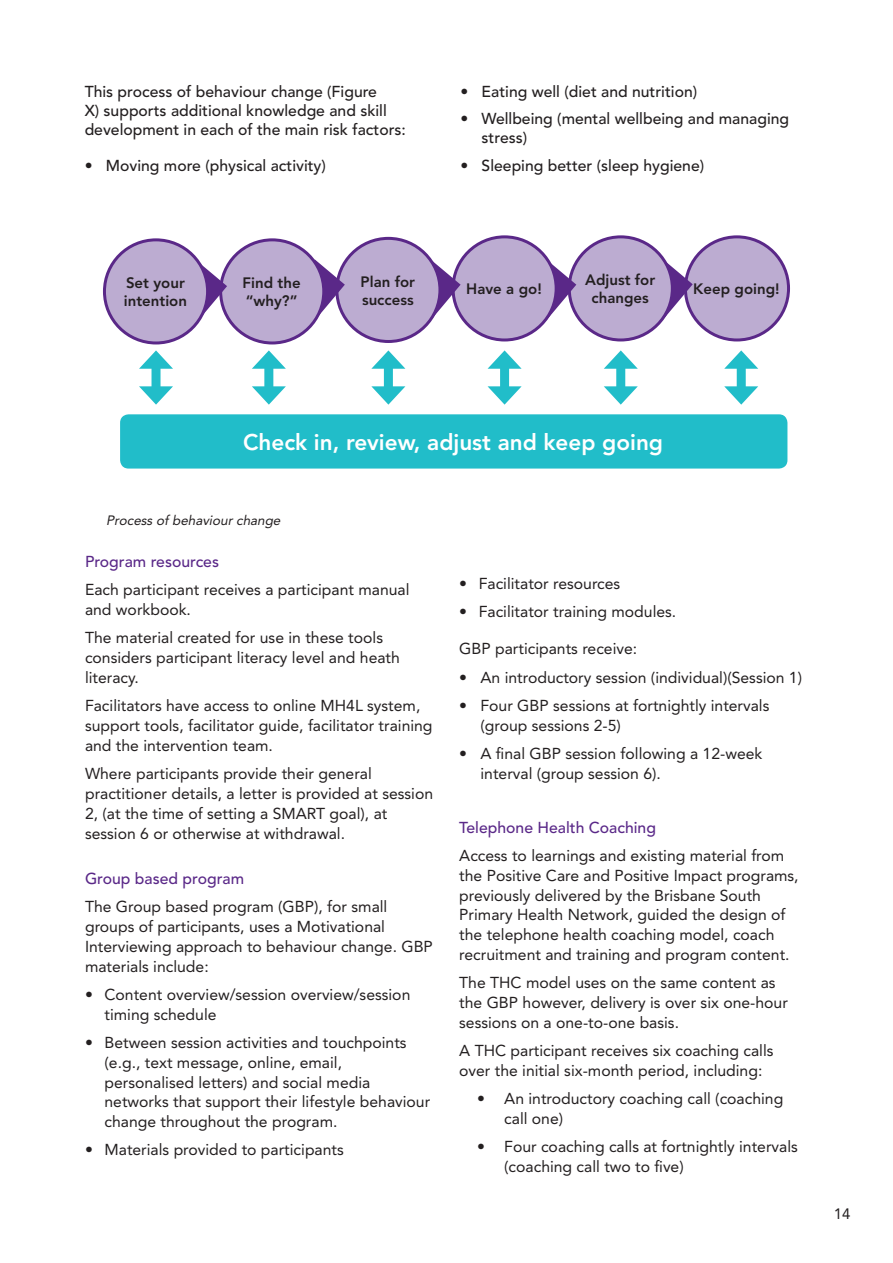
<style>
.page{position:relative;width:893px;height:1263px;background:#fff}
.page>*{position:absolute;margin:0;border:0;box-sizing:border-box;transform-origin:0 0}
.t1{font:800 22.5px "Avenir LT Std";color:#fff}
.t2{font:15.75px/19.8px "Avenir LT Std";color:#231f20}
.t3{font:500 15.75px/18.9px "Avenir LT Std";color:#231f20}
.t4{font:500 15.75px "Avenir LT Std";color:#5a2888}
.t5{font:800 15px/18px "Avenir LT Std";color:#231f20}
.t6{font:15px "Avenir LT Std";color:#231f20}
.t7{font:italic 13.5px "Avenir LT Std";color:#231f20}
</style>
<div class="page">
<div style="left:685px;top:237px;width:103px;height:103px;background:#bcacd1;border-radius:50%"></div>
<div style="left:684px;top:235px;width:106px;height:106px;border:3px solid #5a2888;border-radius:50%"></div>
<svg style="left:663px;top:259px;width:30px;height:61px"></svg>
<div style="left:569px;top:237px;width:103px;height:103px;background:#bcacd1;border-radius:50%"></div>
<div style="left:568px;top:235px;width:106px;height:106px;border:3px solid #5a2888;border-radius:50%"></div>
<svg style="left:546px;top:259px;width:30px;height:61px"></svg>
<div style="left:453px;top:237px;width:103px;height:103px;background:#bcacd1;border-radius:50%"></div>
<div style="left:451px;top:235px;width:107px;height:106px;border:3px solid #5a2888;border-radius:50%"></div>
<svg style="left:430px;top:259px;width:31px;height:61px"></svg>
<div style="left:337px;top:238px;width:103px;height:103px;background:#bcacd1;border-radius:50%"></div>
<div style="left:335px;top:237px;width:106px;height:106px;border:3px solid #5a2888;border-radius:50%"></div>
<div style="left:152px;top:361px;width:9px;height:32px;background:#21bdc9"></div>
<svg style="left:139px;top:350px;width:34px;height:19px"></svg>
<svg style="left:139px;top:386px;width:34px;height:19px"></svg>
<div style="left:264px;top:361px;width:9px;height:32px;background:#21bdc9"></div>
<svg style="left:252px;top:350px;width:34px;height:19px"></svg>
<svg style="left:252px;top:386px;width:34px;height:19px"></svg>
<div style="left:384px;top:361px;width:9px;height:32px;background:#21bdc9"></div>
<svg style="left:371px;top:350px;width:34px;height:19px"></svg>
<svg style="left:371px;top:386px;width:34px;height:19px"></svg>
<div style="left:500px;top:361px;width:9px;height:32px;background:#21bdc9"></div>
<svg style="left:488px;top:350px;width:34px;height:19px"></svg>
<svg style="left:488px;top:386px;width:34px;height:19px"></svg>
<div style="left:616px;top:361px;width:9px;height:32px;background:#21bdc9"></div>
<svg style="left:604px;top:350px;width:34px;height:19px"></svg>
<svg style="left:604px;top:386px;width:34px;height:19px"></svg>
<svg style="left:315px;top:259px;width:30px;height:61px"></svg>
<div style="left:221px;top:240px;width:103px;height:103px;background:#bcacd1;border-radius:50%"></div>
<div style="left:219px;top:238px;width:106px;height:106px;border:3px solid #5a2888;border-radius:50%"></div>
<div style="left:737px;top:361px;width:9px;height:32px;background:#21bdc9"></div>
<svg style="left:724px;top:350px;width:34px;height:19px"></svg>
<svg style="left:724px;top:386px;width:34px;height:19px"></svg>
<div style="left:120px;top:414px;width:667px;height:55px;background:#21bdc9;border-radius:9px"></div>
<svg style="left:198px;top:261px;width:29px;height:61px"></svg>
<div style="left:104px;top:240px;width:104px;height:103px;background:#bcacd1;border-radius:50%"></div>
<div style="left:103px;top:238px;width:106px;height:106px;border:3px solid #5a2888;border-radius:50%"></div>
<p class="t3" style="left:85px;top:82px;width:323px">This process of behaviour change (Figure<br>X) supports additional knowledge and skill development in each of the main risk factors:</p>
<p class="t3" style="left:85px;top:156px;width:243px">• Moving more (physical activity)</p>
<p class="t3" style="left:460px;top:82px;width:238px">• Eating well (diet and nutrition)</p>
<p class="t3" style="left:482px;top:110px;width:309px;text-indent:-21px">• Wellbeing (mental wellbeing and managing stress)</p>
<p class="t3" style="left:460px;top:156px;width:245px">• Sleeping better (sleep hygiene)</p>
<p class="t5" style="left:124px;top:274px;width:65px">Set your intention</p>
<p class="t5" style="left:243px;top:274px;width:60px">Find the “why?”</p>
<p class="t5" style="left:361px;top:272px;width:56px">Plan for success</p>
<p class="t5" style="left:466px;top:280px;width:77px">Have a go!</p>
<p class="t5" style="left:585px;top:271px;width:71px;text-align:center">Adjust for changes</p>
<p class="t5" style="left:693px;top:280px;width:88px">Keep going!</p>
<p class="t1" style="left:243px;top:429px;width:422px">Check in, review, adjust and keep going</p>
<p class="t7" style="left:106px;top:512px;width:178px">Process of behaviour change</p>
<p class="t4" style="left:85px;top:552px;width:135px">Program resources</p>
<p class="t2" style="left:85px;top:580px;width:326px">Each participant receives a participant manual and workbook.</p>
<p class="t2" style="left:85px;top:628px;width:316px">The material created for use in these tools considers participant literacy level and heath literacy.</p>
<p class="t2" style="left:85px;top:696px;width:349px">Facilitators have access to online MH4L system, support tools, facilitator guide, facilitator training and the intervention team.</p>
<p class="t2" style="left:85px;top:764px;width:350px">Where participants provide their general practitioner details, a letter is provided at session 2, (at the time of setting a SMART goal), at session 6 or otherwise at withdrawal.</p>
<p class="t4" style="left:85px;top:869px;width:161px">Group based program</p>
<p class="t2" style="left:85px;top:897px;width:349px">The Group based program (GBP), for small groups of participants, uses a Motivational Interviewing approach to behaviour change. GBP materials include:</p>
<p class="t2" style="left:105px;top:984px;width:307px;text-indent:-20px">• Content overview/session overview/session timing schedule</p>
<p class="t2" style="left:105px;top:1033px;width:327px;text-indent:-20px">• Between session activities and touchpoints (e.g., text message, online, email, personalised letters) and social media networks that support their lifestyle behaviour change throughout the program.</p>
<p class="t2" style="left:85px;top:1140px;width:260px">• Materials provided to participants</p>
<p class="t2" style="left:459px;top:574px;width:163px">• Facilitator resources</p>
<p class="t2" style="left:459px;top:602px;width:219px">• Facilitator training modules.</p>
<p class="t2" style="left:459px;top:639px;width:179px">GBP participants receive:</p>
<p class="t2" style="left:459px;top:667px;width:344px">• An introductory session (individual)(Session 1)</p>
<p class="t2" style="left:480px;top:696px;width:290px;text-indent:-21px">• Four GBP sessions at fortnightly intervals (group sessions 2-5)</p>
<p class="t2" style="left:480px;top:744px;width:283px;text-indent:-21px">• A final GBP session following a 12-week interval (group session 6).</p>
<p class="t4" style="left:459px;top:818px;width:198px">Telephone Health Coaching</p>
<p class="t2" style="left:459px;top:846px;width:341px">Access to learnings and existing material from the Positive Care and Positive Impact programs, previously delivered by the Brisbane South Primary Health Network, guided the design of the telephone health coaching model, coach recruitment and training and program content.</p>
<p class="t2" style="left:459px;top:973px;width:330px">The THC model uses on the same content as the GBP however, delivery is over six one-hour sessions on a one-to-one basis.</p>
<p class="t2" style="left:459px;top:1041px;width:316px">A THC participant receives six coaching calls over the initial six-month period, including:</p>
<p class="t2" style="left:504px;top:1089px;width:281px;text-indent:-27px">• An introductory coaching call (coaching call one)</p>
<p class="t2" style="left:504px;top:1137px;width:295px;text-indent:-27px">• Four coaching calls at fortnightly intervals (coaching call two to five)</p>
<p class="t6" style="left:834px;top:1205px;width:18px">14</p>
</div>
